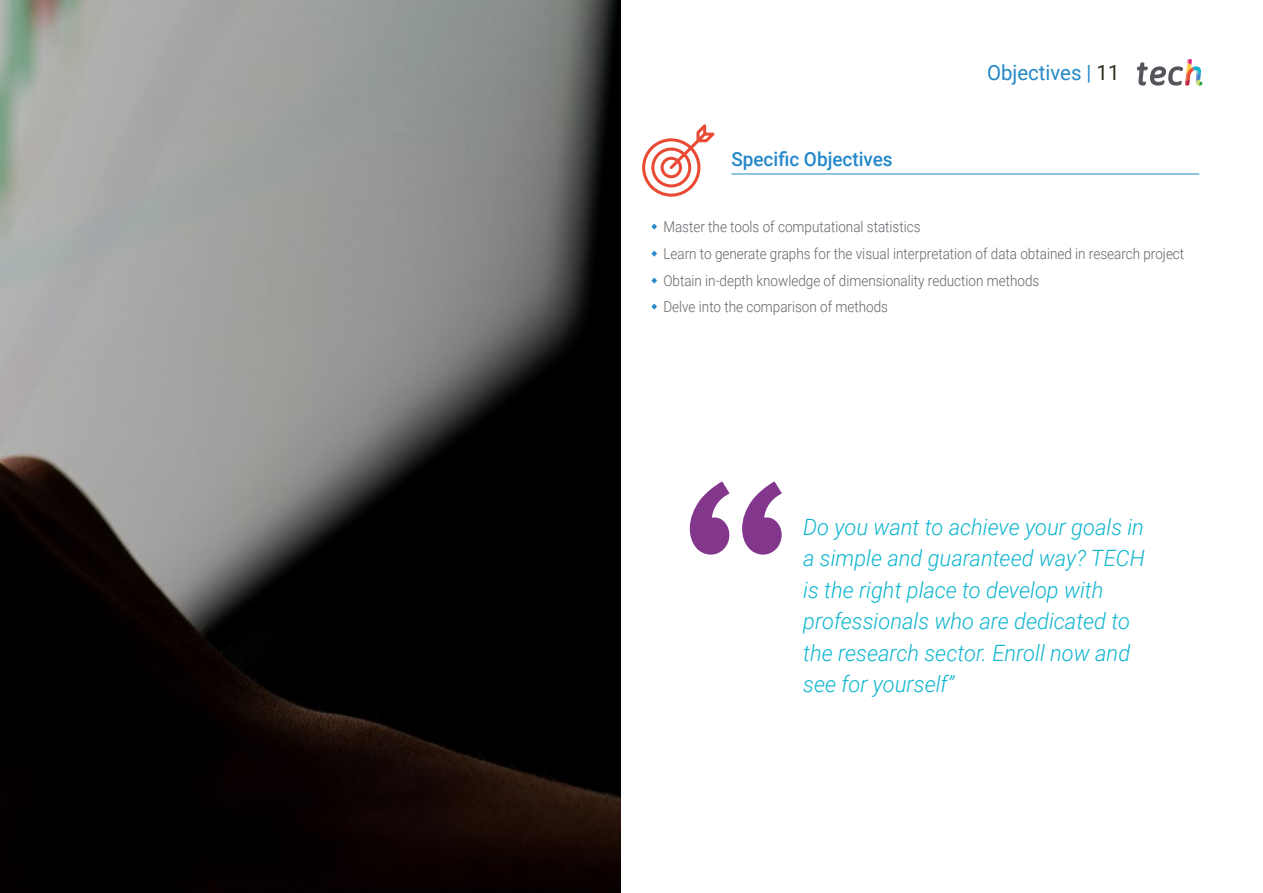
<style>
.page{position:relative;width:1263px;height:893px;background:#fff}
.page>*{position:absolute;margin:0;border:0;box-sizing:border-box;transform-origin:0 0}
.t1{font:italic 300 22.5px/31.5px "Roboto";color:#0fb6cf}
.t2{font:21px "Roboto";color:#2488c9}
.t3{font:500 19.5px "Roboto";color:#2488c9}
.t4{font:300 15px/26.7px "Roboto";color:#61646a;scale:.9 1}
.s1{color:#312e20}
</style>
<div class="page">
<img style="left:0;top:0;width:621px;height:893px">
<svg style="left:1137px;top:59px;width:65px;height:27px"></svg>
<svg style="left:690px;top:481px;width:92px;height:74px"></svg>
<svg style="left:642px;top:124px;width:72px;height:73px"></svg>
<hr style="left:731px;top:174px;width:468px;height:1px;background:#2488c9">
<h3 class="t3" style="left:731px;top:145px;width:163px">Specific Objectives</h3>
<h2 class="t2" style="left:987px;top:57px;width:134px">Objectives | <span class="s1">11</span></h2>
<p class="t4" style="left:663px;top:213px;width:580px">Master the tools of computational statistics<br>Learn to generate graphs for the visual interpretation of data obtained in research project Obtain in-depth knowledge of dimensionality reduction methods<br>Delve into the comparison of methods</p>
<h1 class="t1" style="left:803px;top:510px;width:343px">Do you want to achieve your goals in a simple and guaranteed way? TECH is the right place to develop with professionals who are dedicated to the research sector. Enroll now and see for yourself”</h1>
</div>
